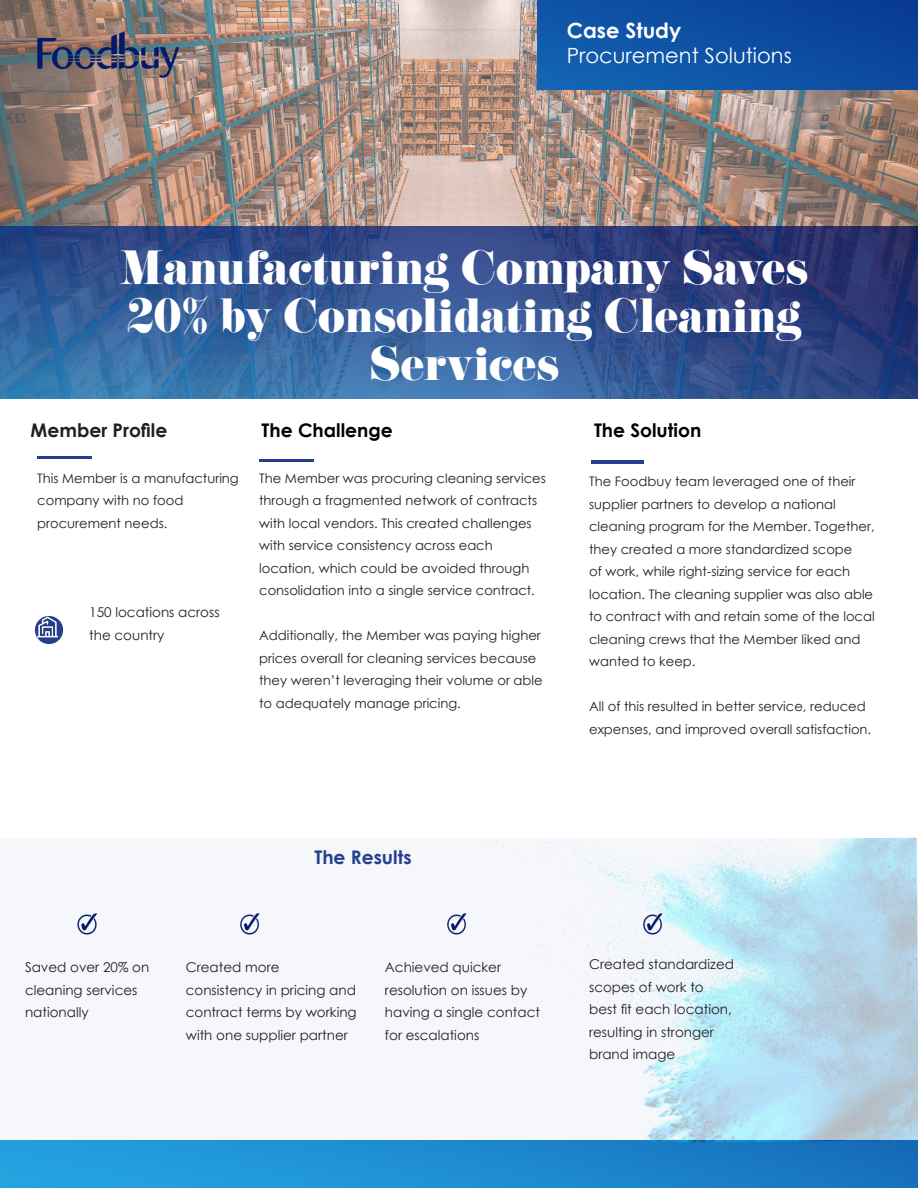
<style>
.page{position:relative;width:918px;height:1188px;background:#fff}
.page>*{position:absolute;margin:0;border:0;box-sizing:border-box;transform-origin:0 0}
.t1{font:42px/48px "Eloquent JF Pro";color:#fff;text-align:center}
.t2{font:21px "Century Gothic";color:#fff}
.t3{font:700 21px "Century Gothic";color:#fff}
.t4{font:700 18.75px "Century Gothic";color:#000}
.t5{font:700 18.75px "Century Gothic";color:#231f20}
.t6{font:700 18.75px "Century Gothic";color:#253f8e}
.t7{font:13.5px/22.5px "Century Gothic";color:#1f2020}
.t8{font:13.5px/22.5px "Century Gothic";color:#231f20}
.t9{font:13.2px/22.5px "Century Gothic";color:#1f2020}
.t10{font:13.2px/22.5px "Century Gothic";color:#231f20}
</style>
<div class="page">
<img style="left:0;top:0;width:918px;height:227px">
<div style="left:0;top:838px;width:918px;height:350px;background:#f5f7fb"></div>
<img style="left:0;top:1140px;width:918px;height:48px">
<img style="left:474px;top:838px;width:444px;height:306px">
<hr style="left:259px;top:459px;width:55px;height:2px;background:#253f8e">
<hr style="left:591px;top:460px;width:52px;height:3px;background:#253f8e">
<img style="left:537px;top:0;width:381px;height:90px">
<img style="left:37px;top:30px;width:145px;height:48px">
<img style="left:0;top:227px;width:918px;height:171px">
<hr style="left:37px;top:457px;width:55px;height:2px;background:#253f8e">
<svg style="left:35px;top:616px;width:28px;height:28px"></svg>
<img style="left:77px;top:913px;width:20px;height:22px">
<img style="left:240px;top:913px;width:20px;height:22px">
<img style="left:447px;top:912px;width:28px;height:24px">
<img style="left:639px;top:912px;width:32px;height:24px">
<img style="left:34px;top:616px;width:27px;height:28px">
<p class="t3" style="left:567px;top:14px;width:116px">Case Study</p>
<p class="t2" style="left:567px;top:41px;width:227px">Procurement Solutions</p>
<p class="t1" style="left:121px;top:245px;width:689px">Manufacturing Company Saves<br>20% by Consolidating Cleaning<br>Services</p>
<p class="t5" style="left:31px;top:416px;width:138px">Member Profile</p>
<p class="t10" style="left:37px;top:467px;width:203px">This Member is a manufacturing company with no food procurement needs.</p>
<p class="t8" style="left:89px;top:601px;width:132px">150 locations across the country</p>
<p class="t4" style="left:262px;top:416px;width:133px">The Challenge</p>
<p class="t4" style="left:594px;top:416px;width:109px">The Solution</p>
<p class="t9" style="left:259px;top:467px;width:288px">The Member was procuring cleaning services through a fragmented network of contracts with local vendors. This created challenges with service consistency across each location, which could be avoided through consolidation into a single service contract.</p>
<p class="t9" style="left:259px;top:624px;width:285px">Additionally, the Member was paying higher prices overall for cleaning services because they weren’t leveraging their volume or able to adequately manage pricing.</p>
<p class="t9" style="left:589px;top:470px;width:287px">The Foodbuy team leveraged one of their supplier partners to develop a national cleaning program for the Member. Together, they created a more standardized scope<br>of work, while right-sizing service for each location. The cleaning supplier was also able to contract with and retain some of the local cleaning crews that the Member liked and wanted to keep.</p>
<p class="t9" style="left:589px;top:695px;width:284px">All of this resulted in better service, reduced expenses, and improved overall satisfaction.</p>
<p class="t6" style="left:314px;top:843px;width:99px">The Results</p>
<p class="t7" style="left:25px;top:956px;width:126px">Saved over 20% on cleaning services nationally</p>
<p class="t7" style="left:186px;top:956px;width:172px">Created more consistency in pricing and contract terms by working with one supplier partner</p>
<p class="t7" style="left:385px;top:956px;width:157px">Achieved quicker resolution on issues by having a single contact for escalations</p>
<p class="t8" style="left:589px;top:953px;width:146px">Created standardized scopes of work to best fit each location, resulting in stronger brand image</p>
</div>
